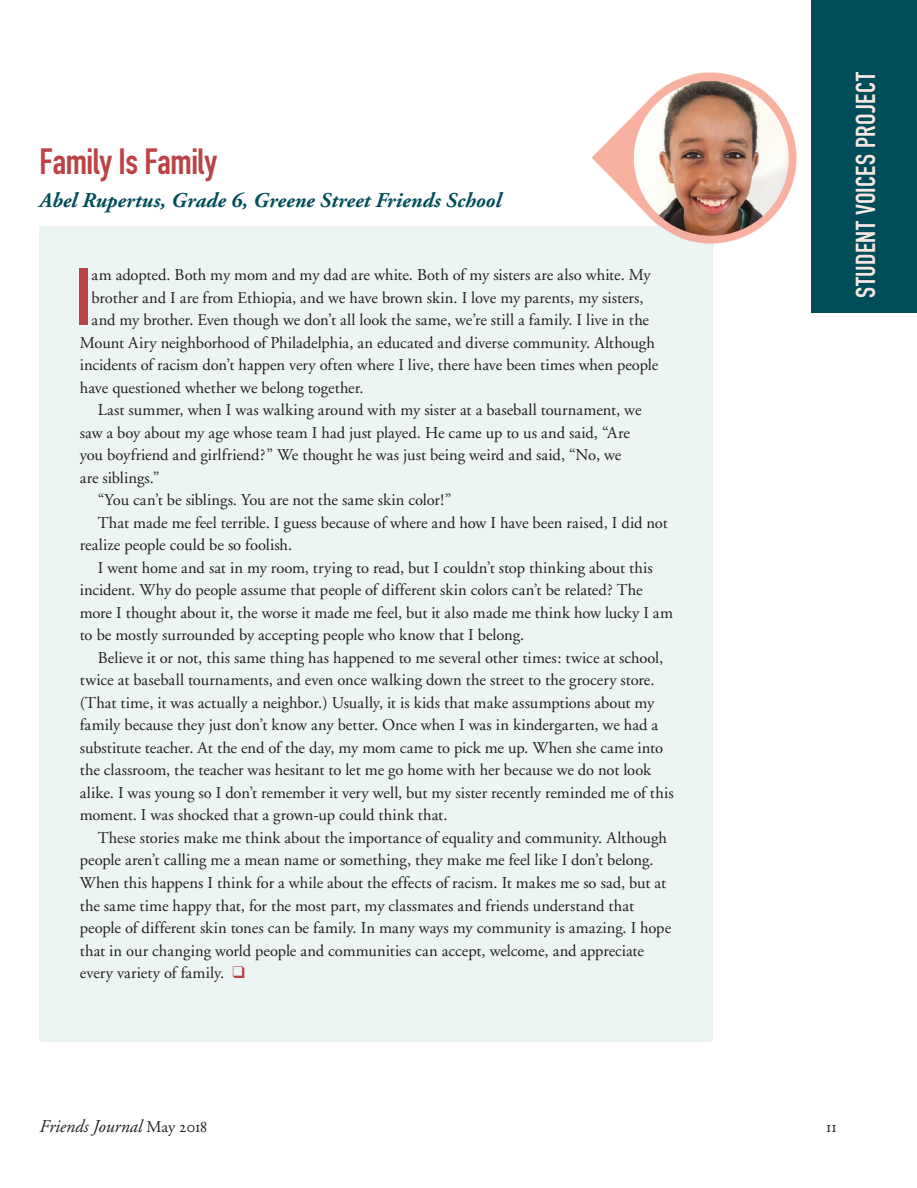
<style>
.page{position:relative;width:917px;height:1188px;background:#fff}
.page>*{position:absolute;margin:0;border:0;box-sizing:border-box;transform-origin:0 0}
.t1{font:700 79.65px "DIN Condensed";color:#bb4245}
.t2{font:700 36px "DIN Condensed";letter-spacing:-.01em;color:#bb4245}
.t3{font:700 27px "DIN Condensed";letter-spacing:.015em;color:#f6e7e2}
.t4{font:italic 700 21px "Adobe Garamond";letter-spacing:.005em;color:#004d5a}
.t5{font:italic 18px "Adobe Garamond";letter-spacing:-.005em;color:#231f20}
.t6{font:16.5px "Adobe Garamond";color:#231f20}
.t7{font:16.5px "Adobe Garamond Regular SC";color:#231f20}
.s1{color:#bb4245}
.s2{font-style:normal;font-size:16.5px}
.s3{font-family:"Adobe Garamond Regular SC";font-style:normal;font-size:16.5px}
</style>
<div class="page">
<div style="left:40px;top:226px;width:673px;height:815px;background:#ecf4f4"></div>
<img style="left:591px;top:72px;width:206px;height:86px">
<img style="left:592px;top:158px;width:79px;height:68px">
<img style="left:713px;top:158px;width:84px;height:89px">
<img style="left:660px;top:226px;width:53px;height:18px">
<div style="left:810px;top:0;width:106px;height:312px;background:#004d5a"></div>
<img style="left:633px;top:81px;width:155px;height:155px;border-radius:77px">
<h2 class="t2" style="left:40px;top:137px;width:179px">Family Is Family</h2>
<p class="t4" style="left:40px;top:189px;width:463px">Abel Rupertus, Grade 6, Greene Street Friends School</p>
<h1 class="t1" style="left:76px;top:243px;width:18px">I</h1>
<p class="t6" style="left:92px;top:266px;width:560px">am adopted. Both my mom and my dad are white. Both of my sisters are also white. My</p>
<p class="t6" style="left:92px;top:288px;width:553px">brother and I are from Ethiopia, and we have brown skin. I love my parents, my sisters,</p>
<p class="t6" style="left:92px;top:311px;width:558px">and my brother. Even though we don’t all look the same, we’re still a family. I live in the</p>
<p class="t6" style="left:80px;top:333px;width:576px">Mount Airy neighborhood of Philadelphia, an educated and diverse community. Although</p>
<p class="t6" style="left:80px;top:356px;width:579px">incidents of racism don’t happen very often where I live, there have been times when people</p>
<p class="t6" style="left:80px;top:378px;width:285px">have questioned whether we belong together.</p>
<p class="t6" style="left:98px;top:401px;width:545px">Last summer, when I was walking around with my sister at a baseball tournament, we</p>
<p class="t6" style="left:80px;top:423px;width:551px">saw a boy about my age whose team I had just played. He came up to us and said, “Are</p>
<p class="t6" style="left:80px;top:446px;width:543px">you boyfriend and girlfriend?” We thought he was just being weird and said, “No, we</p>
<p class="t6" style="left:80px;top:468px;width:81px">are siblings.”</p>
<p class="t6" style="left:98px;top:491px;width:355px">“You can’t be siblings. You are not the same skin color!”</p>
<p class="t6" style="left:98px;top:513px;width:571px">That made me feel terrible. I guess because of where and how I have been raised, I did not</p>
<p class="t6" style="left:80px;top:536px;width:214px">realize people could be so foolish.</p>
<p class="t6" style="left:98px;top:558px;width:556px">I went home and sat in my room, trying to read, but I couldn’t stop thinking about this</p>
<p class="t6" style="left:80px;top:581px;width:564px">incident. Why do people assume that people of different skin colors can’t be related? The</p>
<p class="t6" style="left:80px;top:603px;width:594px">more I thought about it, the worse it made me feel, but it also made me think how lucky I am</p>
<p class="t6" style="left:80px;top:626px;width:445px">to be mostly surrounded by accepting people who know that I belong.</p>
<p class="t6" style="left:98px;top:648px;width:566px">Believe it or not, this same thing has happened to me several other times: twice at school,</p>
<p class="t6" style="left:80px;top:671px;width:576px">twice at baseball tournaments, and even once walking down the street to the grocery store.</p>
<p class="t6" style="left:80px;top:693px;width:576px">(That time, it was actually a neighbor.) Usually, it is kids that make assumptions about my</p>
<p class="t6" style="left:80px;top:716px;width:579px">family because they just don’t know any better. Once when I was in kindergarten, we had a</p>
<p class="t6" style="left:80px;top:738px;width:584px">substitute teacher. At the end of the day, my mom came to pick me up. When she came into</p>
<p class="t6" style="left:80px;top:761px;width:572px">the classroom, the teacher was hesitant to let me go home with her because we do not look</p>
<p class="t6" style="left:80px;top:783px;width:595px">alike. I was young so I don’t remember it very well, but my sister recently reminded me of this</p>
<p class="t6" style="left:80px;top:806px;width:369px">moment. I was shocked that a grown-up could think that.</p>
<p class="t6" style="left:98px;top:828px;width:570px">These stories make me think about the importance of equality and community. Although</p>
<p class="t6" style="left:80px;top:851px;width:575px">people aren’t calling me a mean name or something, they make me feel like I don’t belong.</p>
<p class="t6" style="left:80px;top:873px;width:587px">When this happens I think for a while about the effects of racism. It makes me so sad, but at</p>
<p class="t6" style="left:80px;top:896px;width:555px">the same time happy that, for the most part, my classmates and friends understand that</p>
<p class="t6" style="left:80px;top:918px;width:592px">people of different skin tones can be family. In many ways my community is amazing. I hope</p>
<p class="t6" style="left:80px;top:941px;width:565px">that in our changing world people and communities can accept, welcome, and appreciate</p>
<p class="t6" style="left:80px;top:963px;width:166px">every variety of family. <span class="s1">❑</span></p>
<h3 class="t3" style="left:847px;top:298px;width:227px;rotate:-90deg">STUDENT VOICES PROJECT</h3>
<p class="t5" style="left:40px;top:1116px;width:169px">Friends Journal <span class="s2">May</span> <span class="s3">2018</span></p>
<p class="t7" style="left:825px;top:1117px;width:12px">11</p>
</div>
